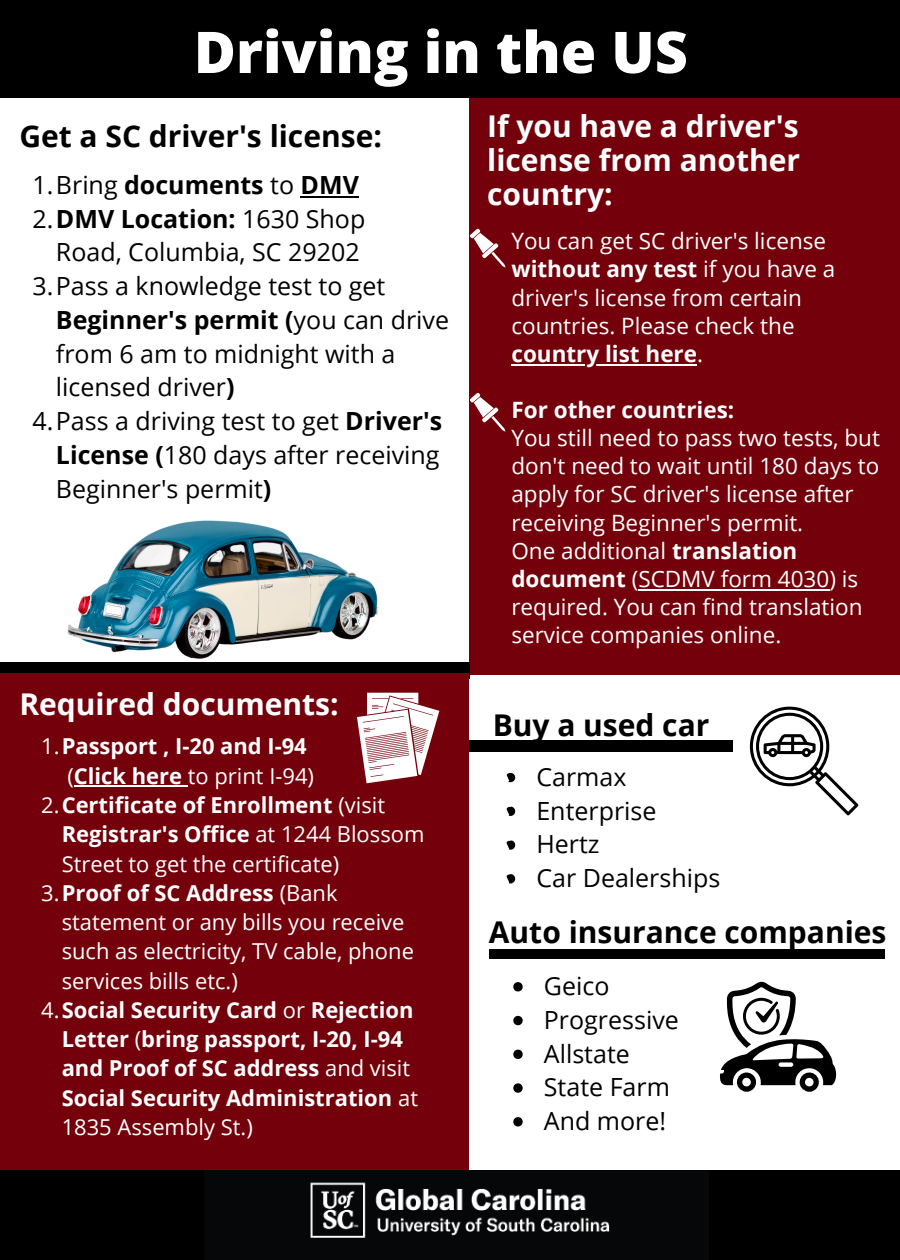
<style>
.page{position:relative;width:900px;height:1260px;background:#fff}
.page>*{position:absolute;margin:0;border:0;box-sizing:border-box;transform-origin:0 0}
.t1{font:800 57.5px "Open Sans";color:#fff}
.t2{font:700 30px/33.8px "Open Sans";color:#fff;text-align:justify}
.t3{font:700 30px "Open Sans";color:#000}
.t4{font:25px/33.8px "Open Sans";color:#000}
.t5{font:700 25px "Open Sans";color:#000}
.t6{font:22.5px/28px "Open Sans";color:#fff}
.t7{font:700 22.5px "Open Sans";color:#fff}
.t8{font:700 22px "Open Sans";color:#fff}
.t9{font:22px "Open Sans";color:#fff}
.s1{font-weight:400}
.s2{font-weight:700}
</style>
<div class="page">
<div style="left:469px;top:90px;width:431px;height:585px;background:#73000a"></div>
<div style="left:0;top:662px;width:470px;height:17px;background:#000"></div>
<div style="left:469px;top:740px;width:264px;height:11px;background:#000"></div>
<div style="left:0;top:673px;width:469px;height:565px;background:#73000a"></div>
<img style="left:67px;top:520px;width:311px;height:139px">
<hr style="left:74px;top:786px;width:108px;height:1px;background:#fff">
<svg style="left:357px;top:693px;width:82px;height:90px"></svg>
<svg style="left:750px;top:707px;width:108px;height:108px"></svg>
<svg style="left:720px;top:981px;width:117px;height:111px"></svg>
<div style="left:0;top:1170px;width:900px;height:90px;background:#000"></div>
<svg style="left:506px;top:772px;width:9px;height:11px"></svg>
<hr style="left:301px;top:196px;width:58px;height:2px;background:#000">
<hr style="left:511px;top:364px;width:186px;height:2px;background:#fff">
<hr style="left:638px;top:589px;width:191px;height:2px;background:#fff">
<svg style="left:506px;top:806px;width:9px;height:10px"></svg>
<svg style="left:506px;top:840px;width:9px;height:10px"></svg>
<svg style="left:506px;top:874px;width:9px;height:10px"></svg>
<svg style="left:470px;top:228px;width:36px;height:40px"></svg>
<svg style="left:470px;top:393px;width:36px;height:39px"></svg>
<div style="left:0;top:0;width:900px;height:98px;background:#000"></div>
<svg style="left:513px;top:982px;width:10px;height:9px"></svg>
<svg style="left:513px;top:1016px;width:10px;height:9px"></svg>
<svg style="left:513px;top:1050px;width:10px;height:9px"></svg>
<svg style="left:513px;top:1083px;width:10px;height:10px"></svg>
<svg style="left:513px;top:1117px;width:10px;height:9px"></svg>
<div style="left:489px;top:949px;width:396px;height:10px;background:#000"></div>
<img style="left:310px;top:1182px;width:300px;height:56px">
<h1 class="t1" style="left:194px;top:12px;width:496px">Driving in the US</h1>
<h2 class="t3" style="left:19px;top:115px;width:364px">Get a SC driver's license:</h2>
<h2 class="t2" style="left:487px;top:109px;width:314px">If you have a driver's license from another country:</h2>
<p class="t5" style="left:33px;top:167px;width:328px"><span class="s1">1.Bring</span> documents <span class="s1">to</span> DMV</p>
<p class="t5" style="left:33px;top:201px;width:334px"><span class="s1">2.</span>DMV Location: <span class="s1">1630 Shop</span></p>
<p class="t4" style="left:56px;top:235px;width:305px">Road, Columbia, SC 29202</p>
<p class="t4" style="left:33px;top:269px;width:354px">3.Pass a knowledge test to get</p>
<p class="t5" style="left:56px;top:302px;width:395px">Beginner's permit (<span class="s1">you can drive</span></p>
<p class="t4" style="left:56px;top:336px;width:341px">from 6 am to midnight with a</p>
<p class="t4" style="left:56px;top:370px;width:180px">licensed driver<span class="s2">)</span></p>
<p class="t4" style="left:33px;top:404px;width:411px">4.Pass a driving test to get <span class="s2">Driver's</span></p>
<p class="t4" style="left:56px;top:437px;width:385px"><span class="s2">License (</span>180 days after receiving</p>
<p class="t4" style="left:56px;top:471px;width:217px">Beginner's permit<span class="s2">)</span></p>
<p class="t6" style="left:511px;top:227px;width:326px">You can get SC driver's license <span class="s2">without any test</span> if you have a driver's license from certain countries. Please check the <span class="s2">country list here</span>.</p>
<p class="t7" style="left:511px;top:394px;width:224px">For other countries:</p>
<p class="t6" style="left:511px;top:423px;width:370px">You still need to pass two tests, but don't need to wait until 180 days to apply for SC driver's license after receiving Beginner's permit.<br>One additional <span class="s2">translation document</span> (SCDMV form 4030) is required. You can find translation service companies online.</p>
<h2 class="t2" style="left:19px;top:687px;width:321px">Required documents:</h2>
<p class="t8" style="left:41px;top:731px;width:267px"><span class="s1">1.</span>Passport , I-20 and I-94</p>
<p class="t9" style="left:67px;top:760px;width:248px">(<span class="s2">Click here</span> to print I-94)</p>
<p class="t8" style="left:41px;top:790px;width:345px"><span class="s1">2.</span>Certificate of Enrollment <span class="s1">(visit</span></p>
<p class="t8" style="left:62px;top:819px;width:364px">Registrar's Office <span class="s1">at 1244 Blossom</span></p>
<p class="t9" style="left:62px;top:848px;width:279px">Street to get the certificate)</p>
<p class="t8" style="left:41px;top:877px;width:298px"><span class="s1">3.</span>Proof of SC Address <span class="s1">(Bank</span></p>
<p class="t9" style="left:62px;top:907px;width:344px">statement or any bills you receive</p>
<p class="t9" style="left:62px;top:936px;width:354px">such as electricity, TV cable, phone</p>
<p class="t9" style="left:62px;top:965px;width:178px">services bills etc.)</p>
<p class="t8" style="left:41px;top:994px;width:374px"><span class="s1">4.</span>Social Security Card <span class="s1">or</span> Rejection</p>
<p class="t8" style="left:62px;top:1024px;width:343px">Letter <span class="s1">(</span>bring passport, I-20, I-94</p>
<p class="t8" style="left:62px;top:1053px;width:350px">and Proof of SC address <span class="s1">and visit</span></p>
<p class="t8" style="left:62px;top:1082px;width:358px">Social Security Administration <span class="s1">at</span></p>
<p class="t9" style="left:62px;top:1111px;width:193px">1835 Assembly St.)</p>
<h2 class="t3" style="left:493px;top:703px;width:218px">Buy a used car</h2>
<p class="t4" style="left:536px;top:759px;width:185px">Carmax<br>Enterprise<br>Hertz<br>Car Dealerships</p>
<h2 class="t3" style="left:489px;top:911px;width:399px">Auto insurance companies</h2>
<p class="t4" style="left:544px;top:969px;width:136px">Geico<br>Progressive<br>Allstate<br>State Farm<br>And more!</p>
</div>
